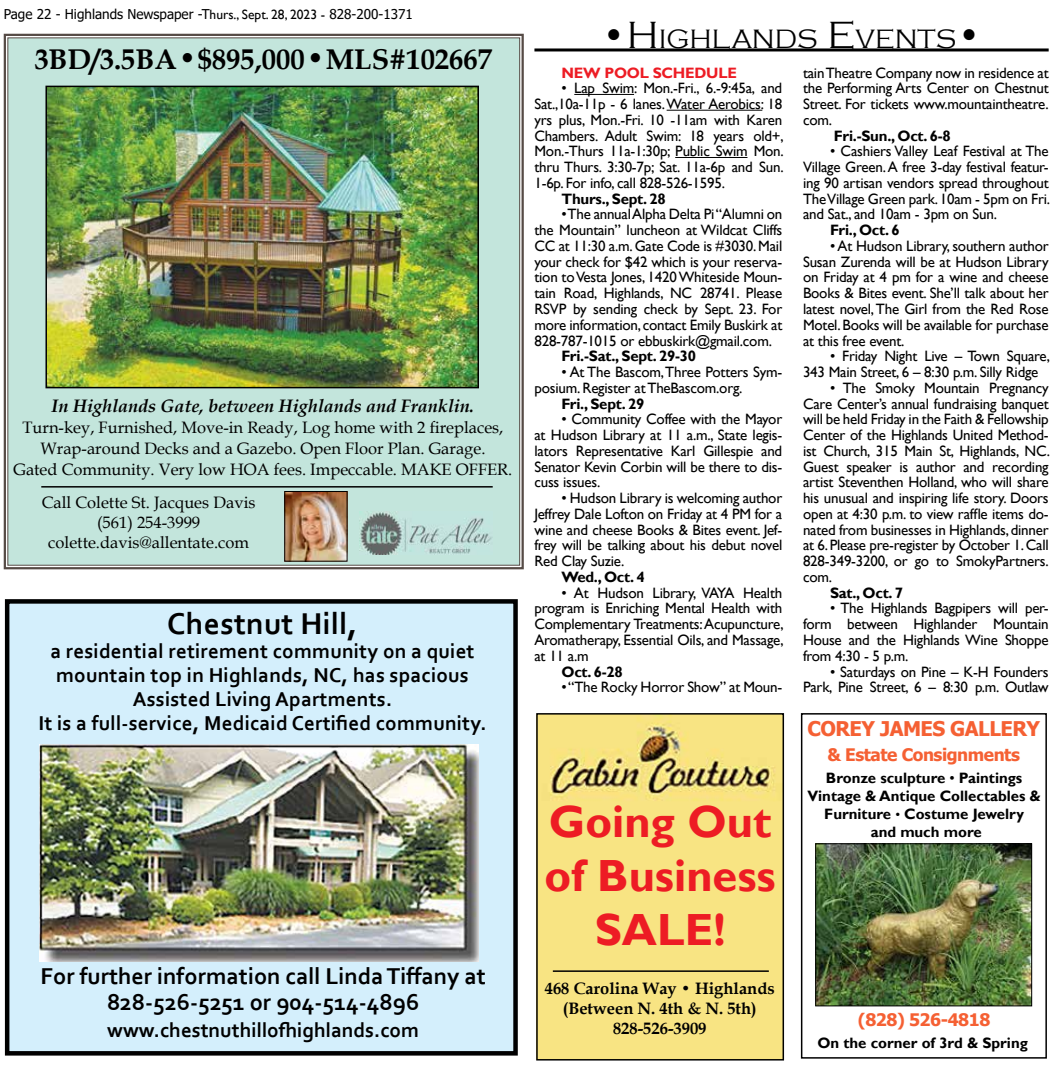
<style>
.page{position:relative;width:1053px;height:1069px;background:#fff}
.page>*{position:absolute;margin:0;border:0;box-sizing:border-box;transform-origin:0 0}
.t1{font:700 45px/54px "Gill Sans";color:#ed1c24;text-align:center}
.t2{font:700 31.5px "Corbel";letter-spacing:.01em;color:#000}
.t3{font:700 28.5px "Book Antiqua";color:#000}
.t4{font:300 27.3px "Copperplate Gothic";color:#000}
.t5{font:700 24px/25.5px "Corbel";color:#000;text-align:center}
.t6{font:700 21px/24px "Corbel";letter-spacing:.01em;color:#000;text-align:center}
.t7{font:700 20.25px "Tahoma";letter-spacing:-.025em;color:#f56033}
.t8{font:italic 700 18px "Book Antiqua";color:#000}
.t9{font:700 17.25px "Tahoma";letter-spacing:-.025em;color:#f56033}
.t10{font:16.5px/21px "Book Antiqua";color:#000;text-align:center}
.t11{font:700 16.5px/19.8px "Book Antiqua";color:#000;text-align:center}
.t12{font:15px/15.8px "Gill Sans";letter-spacing:-.015em;color:#000;text-align:justify}
.t13{font:700 15px/18px "Gill Sans";color:#000;text-align:center}
.t14{font:700 15px "Gill Sans";letter-spacing:-.015em;color:#ed1c24}
.t15{font:13.5px "Tahoma";color:#000}
.s1{font-family:"Gill Sans"}
.s2{font-family:"Copperplate Gothic";font-weight:300;font-size:33px}
.s3{font-size:39px}
.s4{font-weight:400}
.s5{font-weight:400;font-size:13.5px}
</style>
<div class="page">
<img style="left:539px;top:716px;width:242px;height:341px">
<div style="left:536px;top:713px;width:248px;height:347px;border:2px solid #000"></div>
<hr style="left:553px;top:970px;width:216px;height:1px;background:#000">
<div style="left:801px;top:713px;width:246px;height:345px;border:2px solid #000"></div>
<img style="left:817px;top:845px;width:213px;height:158px">
<div style="left:815px;top:843px;width:217px;height:162px;border:1px solid #000"></div>
<div style="left:7px;top:601px;width:509px;height:452px;background:#d4effc"></div>
<div style="left:5px;top:599px;width:513px;height:456px;border:4px solid #000"></div>
<img style="left:40px;top:744px;width:439px;height:217px">
<hr style="left:574px;top:94px;width:60px;height:1px;background:#000">
<hr style="left:667px;top:110px;width:95px;height:1px;background:#000">
<hr style="left:675px;top:157px;width:72px;height:1px;background:#000">
<svg style="left:3px;top:33px;width:521px;height:537px;background:#9b9592"></svg>
<div style="left:7px;top:37px;width:513px;height:529px;background:#c3e5dc"></div>
<img style="left:48px;top:89px;width:428px;height:296px">
<div style="left:45px;top:86px;width:434px;height:302px;border:2px solid #000"></div>
<img style="left:359px;top:511px;width:133px;height:43px">
<hr style="left:41px;top:486px;width:452px;height:1px;background:#000">
<hr style="left:534px;top:48px;width:515px;height:3px;background:#000">
<img style="left:286px;top:493px;width:59px;height:66px">
<div style="left:284px;top:491px;width:63px;height:70px;border:1px solid #000"></div>
<p class="t15" style="left:4px;top:5px;width:411px">Page 22 - Highlands Newspaper -T<span class="s1">hurs., Sept. 28, 2023 -</span> 828-200-1371</p>
<h3 class="t3" style="left:34px;top:40px;width:459px">3BD/3.5BA<span class="s2">•</span>$895,000<span class="s2">•</span>MLS#102667</h3>
<p class="t8" style="left:52px;top:393px;width:424px">In Highlands Gate, between Highlands and Franklin.</p>
<p class="t10" style="left:13px;top:417px;width:500px">Turn-key, Furnished, Move-in Ready, Log home with 2 fireplaces,<br>Wrap-around Decks and a Gazebo. Open Floor Plan. Garage.<br>Gated Community. Very low HOA fees. Impeccable. MAKE OFFER.</p>
<p class="t10" style="left:42px;top:492px;width:215px;line-height:19.8px">Call Colette St. Jacques Davis (561) 254-3999 colette.davis@allentate.com</p>
<h2 class="t2" style="left:167px;top:603px;width:192px">Chestnut Hill,</h2>
<h3 class="t6" style="left:38px;top:638px;width:450px">a residential retirement community on a quiet mountain top in Highlands, NC, has spacious Assisted Living Apartments.<br>It is a full-service, Medicaid Certified community.</h3>
<h3 class="t5" style="left:41px;top:962px;width:447px">For further information call Linda Tiffany at<br>828-526-5251 or 904-514-4896</h3>
<h3 class="t6" style="left:107px;top:1017px;width:313px">www.chestnuthillofhighlands.com</h3>
<h3 class="t4" style="left:601px;top:25px;width:383px"><span class="s3">•H</span>IGHLANDS <span class="s3">E</span>VENTS<span class="s3">•</span></h3>
<p class="t14" style="left:561px;top:63px;width:177px">NEW POOL SCHEDULE</p>
<p class="t12" style="left:534px;top:81px;width:251px;text-indent:27px">• Lap Swim: Mon.-Fri., 6.-9:45a, and Sat.,10a-11p - 6 lanes. Water Aerobics: 18 yrs plus, Mon.-Fri. 10 -11am with Karen Chambers. Adult Swim: 18 years old+, Mon.-Thurs 11a-1:30p; Public Swim Mon. thru Thurs. 3:30-7p; Sat. 11a-6p and Sun.<br>1-6p. For info, call 828-526-1595.</p>
<p class="t13" style="left:561px;top:190px;width:106px">Thurs., Sept. 28</p>
<p class="t12" style="left:534px;top:207px;width:249px;text-indent:27px">• The annual Alpha Delta Pi “Alumni on the Mountain” luncheon at Wildcat Cliffs CC at 11:30 a.m. Gate Code is #3030. Mail your check for $42 which is your reserva&shy;tion to Vesta Jones, 1420 Whiteside Moun&shy;tain Road, Highlands, NC 28741. Please RSVP by sending check by Sept. 23. For more information, contact Emily Buskirk at 828-787-1015 or ebbuskirk@gmail.com.</p>
<p class="t13" style="left:561px;top:347px;width:136px">Fri.-Sat., Sept. 29-30</p>
<p class="t12" style="left:534px;top:364px;width:249px;text-indent:27px">• At The Bascom, Three Potters Sym&shy;posium. Register at TheBascom.org.</p>
<p class="t13" style="left:561px;top:395px;width:84px">Fri., Sept. 29</p>
<p class="t12" style="left:534px;top:411px;width:249px;text-indent:27px">• Community Coffee with the Mayor at Hudson Library at 11 a.m., State legis&shy;lators Representative Karl Gillespie and Senator Kevin Corbin will be there to dis&shy;cuss issues.</p>
<p class="t12" style="left:534px;top:490px;width:249px;text-indent:27px">• Hudson Library is welcoming author Jeffrey Dale Lofton on Friday at 4 PM for a wine and cheese Books &amp; Bites event. Jef&shy;frey will be talking about his debut novel Red Clay Suzie.</p>
<p class="t13" style="left:561px;top:568px;width:85px">Wed., Oct. 4</p>
<p class="t12" style="left:534px;top:585px;width:251px;text-indent:27px">• At Hudson Library, VAYA Health program is Enriching Mental Health with Complementary Treatments: Acupuncture, Aromatherapy, Essential Oils, and Massage, at 11 a.m</p>
<p class="t13" style="left:561px;top:662px;width:63px">Oct. 6-28</p>
<p class="t12" style="left:561px;top:679px;width:222px">• “The Rocky Horror Show” at Moun-</p>
<h1 class="t1" style="left:544px;top:795px;width:233px">Going Out of Business<br>SALE!</h1>
<p class="t11" style="left:545px;top:978px;width:231px">468 Carolina Way • Highlands (Between N. 4th &amp; N. 5th)<br>828-526-3909</p>
<p class="t12" style="left:803px;top:65px;width:247px">tain Theatre Company now in residence at the Performing Arts Center on Chestnut Street. For tickets www.mountaintheatre. com.</p>
<p class="t13" style="left:834px;top:127px;width:118px">Fri.-Sun., Oct. 6-8</p>
<p class="t12" style="left:803px;top:144px;width:249px;text-indent:27px">• Cashiers Valley Leaf Festival at The Village Green. A free 3-day festival featur&shy;ing 90 artisan vendors spread throughout The Village Green park. 10am - 5pm on Fri. and Sat., and 10am - 3pm on Sun.</p>
<p class="t13" style="left:830px;top:221px;width:71px">Fri., Oct. 6</p>
<p class="t12" style="left:803px;top:238px;width:247px;text-indent:27px">• At Hudson Library, southern author Susan Zurenda will be at Hudson Library on Friday at 4 pm for a wine and cheese Books &amp; Bites event. She’ll talk about her latest novel, The Girl from the Red Rose Motel. Books will be available for purchase at this free event.</p>
<p class="t12" style="left:803px;top:348px;width:249px;text-indent:27px">• Friday Night Live – Town Square,<br>343 Main Street, 6 – 8:30 p.m. Silly Ridge</p>
<p class="t12" style="left:803px;top:380px;width:249px;text-indent:27px">• The Smoky Mountain Pregnancy Care Center’s annual fundraising banquet will be held Friday in the Faith &amp; Fellowship Center of the Highlands United Method&shy;ist Church, 315 Main St, Highlands, NC.<br>Guest speaker is author and recording artist Steventhen Holland, who will share his unusual and inspiring life story. Doors open at 4:30 p.m. to view raffle items do&shy;nated from businesses in Highlands, dinner at 6. Please pre-register by October 1. Call 828-349-3200, or go to SmokyPartners. com.</p>
<p class="t13" style="left:830px;top:584px;width:75px">Sat., Oct. 7</p>
<p class="t12" style="left:803px;top:600px;width:247px;text-indent:27px">• The Highlands Bagpipers will per&shy;form between Highlander Mountain House and the Highlands Wine Shoppe from 4:30 - 5 p.m.</p>
<p class="t12" style="left:803px;top:663px;width:247px;text-align:right">• Saturdays on Pine – K-H Founders<br>Park, Pine Street, 6 – 8:30 p.m. Outlaw</p>
<h3 class="t7" style="left:807px;top:714px;width:234px">COREY JAMES GALLERY</h3>
<p class="t9" style="left:828px;top:742px;width:194px">&amp; Estate Consignments</p>
<p class="t13" style="left:807px;top:769px;width:235px">Bronze sculpture <span class="s4">•</span> Paintings<br>Vintage &amp; Antique Collectables &amp;<br>Furniture <span class="s5">•</span> Costume Jewelry<br>and much more</p>
<p class="t9" style="left:858px;top:1007px;width:134px">(828) 526-4818</p>
<p class="t13" style="left:817px;top:1033px;width:212px">On the corner of 3rd &amp; Spring</p>
</div>
